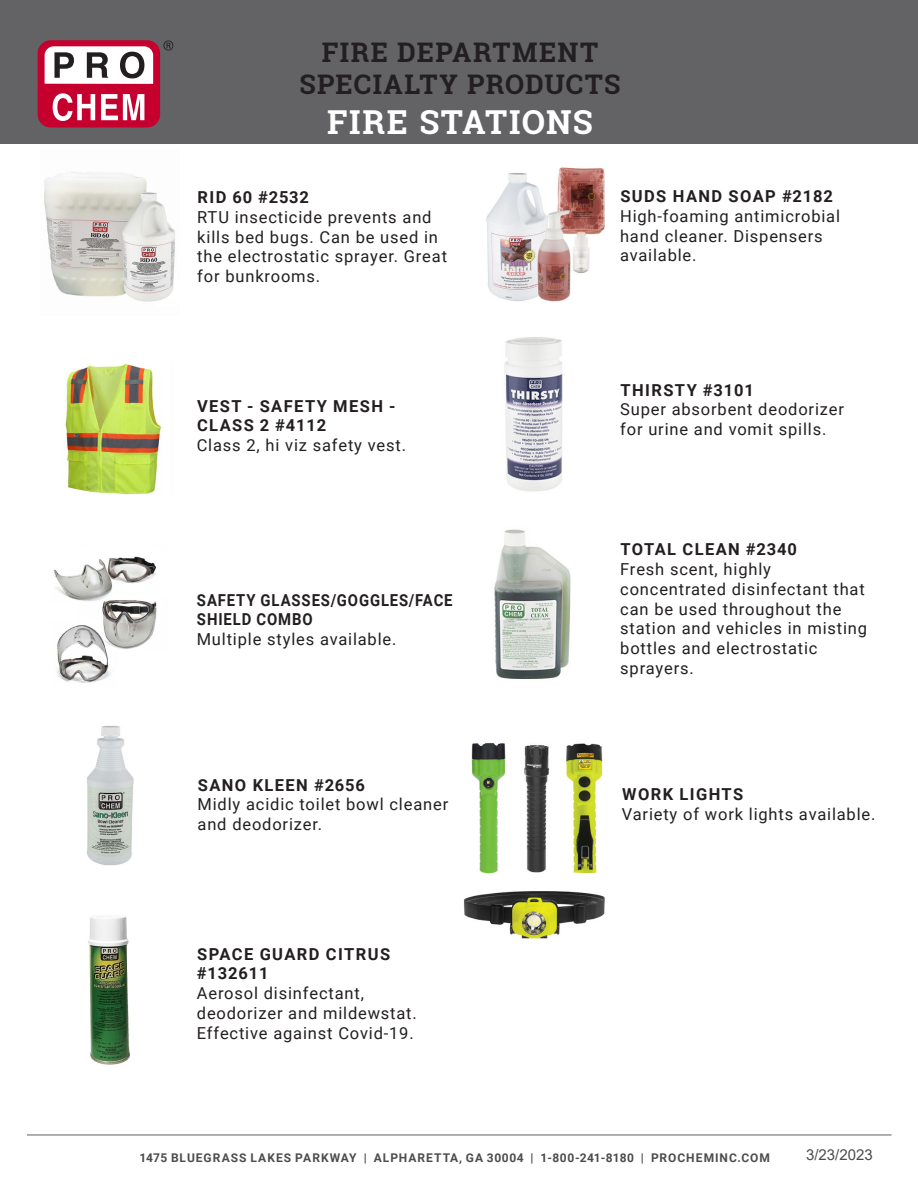
<style>
.page{position:relative;width:918px;height:1188px;background:#fff}
.page>*{position:absolute;margin:0;border:0;box-sizing:border-box;transform-origin:0 0}
.Fourth_tittle{font:700 33px "Roboto Slab";letter-spacing:.045em;color:#fff}
.Fourth_tittle-2{font:700 27px "Roboto Slab";letter-spacing:.05em;color:#231f20}
.Details{font:16.5px/19.8px "Roboto";letter-spacing:.05em;color:#231f20}
.Details-2{font:700 16.5px/19.8px "Roboto";letter-spacing:.075em;color:#231f20}
.Details-3{font:700 16.5px/19.8px "Roboto";letter-spacing:.075em;color:#231f20;scale:.9 1}
.Details-4{font:700 16.5px "Roboto";letter-spacing:.05em;color:#231f20}
.t1{font:15px "Arial";color:#4b4c4d}
.t2{font:700 12px "Roboto";letter-spacing:.08em;color:#4b4c4d}
</style>
<div class="page">
<hr style="left:27px;top:1134px;width:865px;height:2px;background:#939598">
<div style="left:0;top:0;width:918px;height:144px;background:#636366"></div>
<div style="left:38px;top:40px;width:122px;height:87px;background:#c5002e;border-radius:13px"></div>
<svg style="left:45px;top:46px;width:108px;height:38px;background:#cac5c6"></svg>
<svg style="left:53px;top:93px;width:42px;height:28px"></svg>
<svg style="left:101px;top:94px;width:43px;height:26px"></svg>
<svg style="left:163px;top:40px;width:10px;height:11px"></svg>
<img style="left:486px;top:167px;width:119px;height:135px">
<img style="left:88px;top:916px;width:42px;height:149px">
<img style="left:504px;top:337px;width:59px;height:155px">
<img style="left:494px;top:529px;width:77px;height:150px">
<img style="left:524px;top:745px;width:26px;height:128px">
<img style="left:471px;top:743px;width:35px;height:131px">
<img style="left:566px;top:743px;width:37px;height:131px">
<img style="left:463px;top:891px;width:142px;height:48px">
<img style="left:87px;top:725px;width:47px;height:141px">
<img style="left:54px;top:556px;width:103px;height:127px">
<img style="left:65px;top:363px;width:97px;height:132px">
<img style="left:44px;top:171px;width:131px;height:131px">
<p class="Fourth_tittle-2" style="left:322px;top:33px;width:278px">FIRE DEPARTMENT</p>
<p class="Fourth_tittle-2" style="left:299px;top:66px;width:323px">SPECIALTY PRODUCTS</p>
<p class="Fourth_tittle" style="left:327px;top:99px;width:267px">FIRE STATIONS</p>
<p class="Details-4" style="left:198px;top:186px;width:113px">RID 60 #2532</p>
<p class="Details" style="left:197px;top:206px;width:251px">RTU insecticide prevents and kills bed bugs. Can be used in the electrostatic sprayer. Great for bunkrooms.</p>
<p class="Details-2" style="left:197px;top:395px;width:200px">VEST - SAFETY MESH -<br>CLASS 2 #4112</p>
<p class="Details" style="left:197px;top:435px;width:211px">Class 2, hi viz safety vest.</p>
<p class="Details-3" style="left:197px;top:589px;width:286px">SAFETY GLASSES/GOGGLES/FACE<br>SHIELD COMBO</p>
<p class="Details" style="left:197px;top:629px;width:201px">Multiple styles available.</p>
<p class="Details-2" style="left:198px;top:774px;width:169px">SANO KLEEN #2656</p>
<p class="Details" style="left:198px;top:794px;width:252px">Midly acidic toilet bowl cleaner and deodorizer.</p>
<p class="Details-2" style="left:197px;top:943px;width:195px">SPACE GUARD CITRUS #132611</p>
<p class="Details" style="left:197px;top:983px;width:221px">Aerosol disinfectant, deodorizer and mildewstat.<br>Effective against Covid-19.</p>
<p class="Details-2" style="left:620px;top:186px;width:214px">SUDS HAND SOAP #2182</p>
<p class="Details" style="left:620px;top:205px;width:221px">High-foaming antimicrobial hand cleaner. Dispensers available.</p>
<p class="Details-2" style="left:621px;top:379px;width:135px">THIRSTY #3101</p>
<p class="Details" style="left:620px;top:399px;width:225px">Super absorbent deodorizer</p>
<p class="Details" style="left:620px;top:419px;width:208px">for urine and vomit spills.</p>
<p class="Details-2" style="left:621px;top:539px;width:178px">TOTAL CLEAN #2340</p>
<p class="Details" style="left:620px;top:559px;width:248px">Fresh scent, highly concentrated disinfectant that can be used throughout the station and vehicles in misting bottles and electrostatic sprayers.</p>
<p class="Details-2" style="left:622px;top:784px;width:123px">WORK LIGHTS</p>
<p class="Details" style="left:622px;top:803px;width:255px">Variety of work lights available.</p>
<p class="t2" style="left:139px;top:1149px;width:632px">1475 BLUEGRASS LAKES PARKWAY | ALPHARETTA, GA 30004 | 1-800-241-8180 | PROCHEMINC.COM</p>
<p class="t1" style="left:806px;top:1144px;width:68px">3/23/2023</p>
</div>
